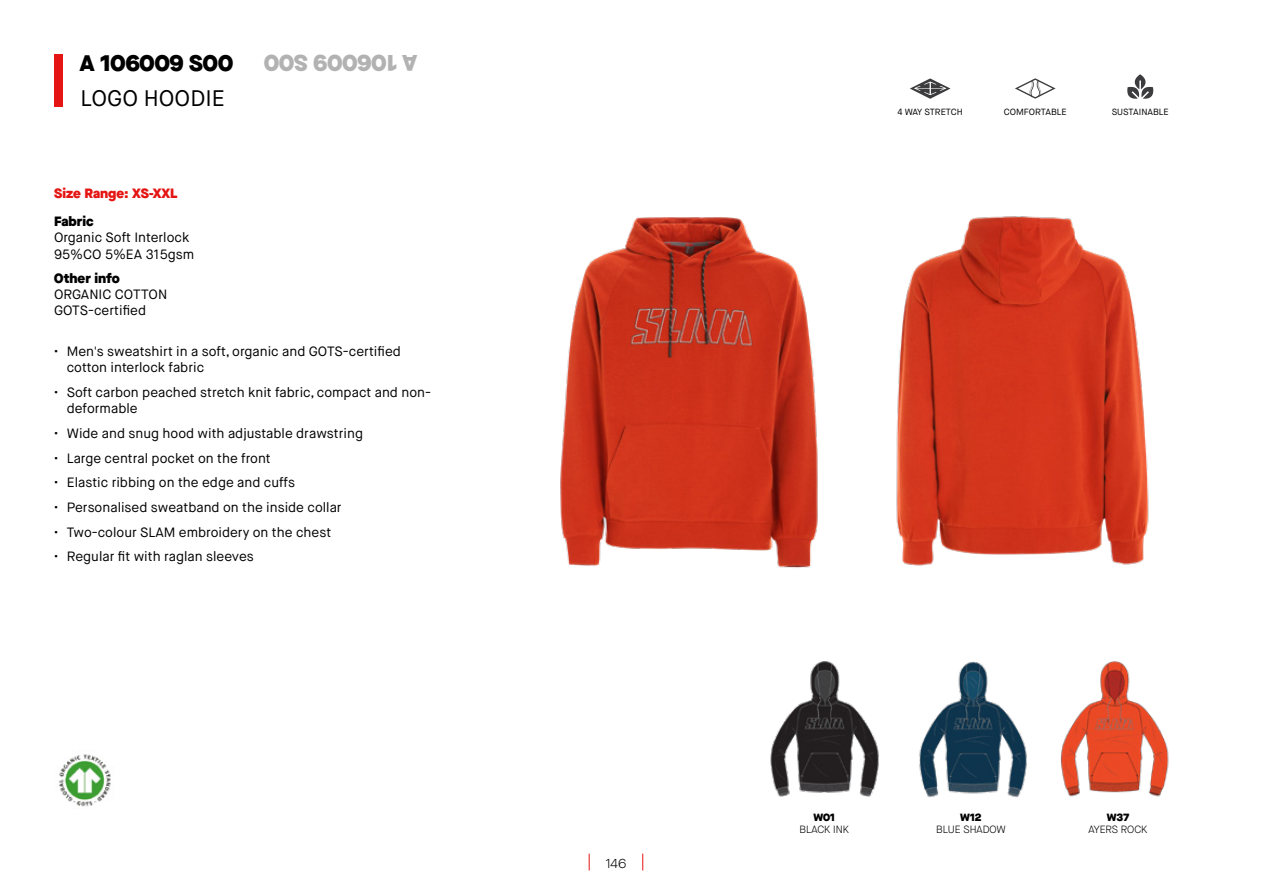
<style>
.page{position:relative;width:1263px;height:893px;background:#fff}
.page>*{position:absolute;margin:0;border:0;box-sizing:border-box;transform-origin:0 0}
.t1{font:22.5px "Maison Neue";color:#000}
.t2{font:900 22.5px "Maison Neue";color:#b3b2b2}
.t3{font:900 22.5px "Maison Neue";color:#000}
.t4{font:13.5px/16.2px "Maison Neue";color:#000}
.t5{font:900 13.5px "Maison Neue";color:#e41513}
.t6{font:900 13.5px "Maison Neue";color:#000}
.t7{font:300 13.5px "Maison Neue";color:#000}
.t8{font:300 10.5px "Maison Neue";color:#000}
.t9{font:900 10.5px "Maison Neue";color:#000}
.t10{font:9px "Maison Neue";color:#000}
</style>
<div class="page">
<svg style="left:642px;top:854px;width:1px;height:16px"></svg>
<svg style="left:589px;top:854px;width:1px;height:16px"></svg>
<div style="left:54px;top:54px;width:9px;height:52px;background:#e41513"></div>
<img style="left:1060px;top:661px;width:109px;height:136px">
<img style="left:919px;top:661px;width:108px;height:137px">
<svg style="left:910px;top:78px;width:40px;height:21px"></svg>
<svg style="left:1127px;top:74px;width:26px;height:25px"></svg>
<svg style="left:1015px;top:78px;width:40px;height:21px"></svg>
<img style="left:560px;top:217px;width:235px;height:351px">
<img style="left:795px;top:216px;width:354px;height:352px">
<img style="left:59px;top:754px;width:52px;height:53px">
<img style="left:770px;top:661px;width:109px;height:136px">
<h1 class="t3" style="left:80px;top:46px;width:155px">A 106009 S00</h1>
<h1 class="t1" style="left:80px;top:84px;width:146px">LOGO HOODIE</h1>
<h1 class="t2" style="left:417px;top:80px;width:155px;rotate:-180deg">A 106009 S00</h1>
<p class="t5" style="left:54px;top:183px;width:125px">Size Range: XS-XXL</p>
<p class="t6" style="left:54px;top:211px;width:41px">Fabric</p>
<p class="t4" style="left:54px;top:230px;width:142px">Organic Soft Interlock<br>95%CO 5%EA 315gsm</p>
<p class="t6" style="left:54px;top:268px;width:67px">Other info</p>
<p class="t4" style="left:54px;top:286px;width:115px">ORGANIC COTTON<br>GOTS-certified</p>
<p class="t4" style="left:67px;top:343px;width:336px;text-indent:-13px">• Men's sweatshirt in a soft, organic and GOTS-certified cotton interlock fabric</p>
<p class="t4" style="left:67px;top:384px;width:366px;text-indent:-13px">• Soft carbon peached stretch knit fabric, compact and non&shy;deformable</p>
<p class="t4" style="left:54px;top:425px;width:311px">• Wide and snug hood with adjustable drawstring</p>
<p class="t4" style="left:54px;top:450px;width:218px">• Large central pocket on the front</p>
<p class="t4" style="left:54px;top:475px;width:243px">• Elastic ribbing on the edge and cuffs</p>
<p class="t4" style="left:54px;top:499px;width:289px">• Personalised sweatband on the inside collar</p>
<p class="t4" style="left:54px;top:524px;width:279px">• Two-colour SLAM embroidery on the chest</p>
<p class="t4" style="left:54px;top:549px;width:201px">• Regular fit with raglan sleeves</p>
<p class="t10" style="left:897px;top:107px;width:67px">4 WAY STRETCH</p>
<p class="t10" style="left:1004px;top:107px;width:65px">COMFORTABLE</p>
<p class="t10" style="left:1112px;top:107px;width:59px">SUSTAINABLE</p>
<p class="t7" style="left:606px;top:855px;width:22px">146</p>
<p class="t9" style="left:813px;top:809px;width:23px">W01</p>
<p class="t8" style="left:799px;top:823px;width:51px">BLACK INK</p>
<p class="t9" style="left:960px;top:809px;width:23px">W12</p>
<p class="t8" style="left:936px;top:823px;width:71px">BLUE SHADOW</p>
<p class="t9" style="left:1107px;top:809px;width:24px">W37</p>
<p class="t8" style="left:1088px;top:823px;width:60px">AYERS ROCK</p>
</div>
